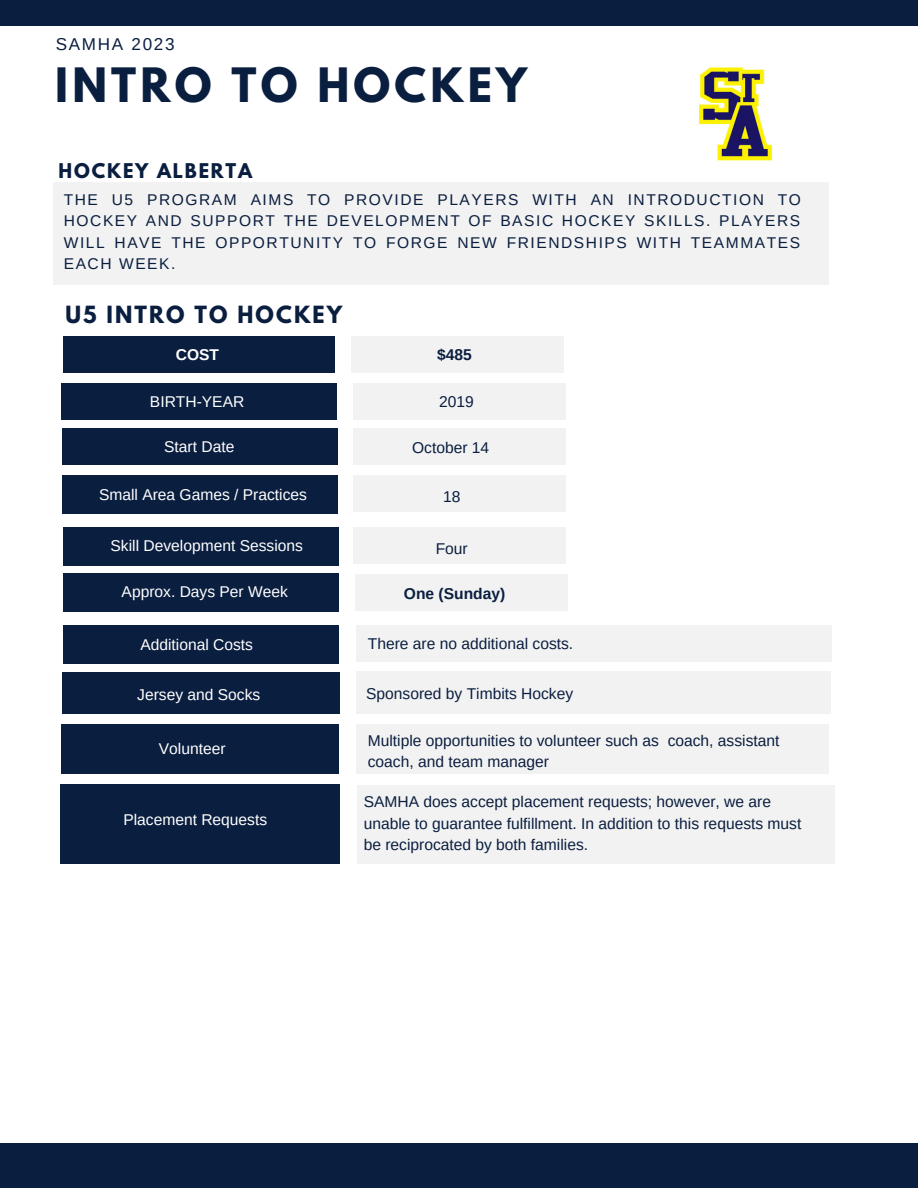
<style>
.page{position:relative;width:918px;height:1188px;background:#fff}
.page>*{position:absolute;margin:0;border:0;box-sizing:border-box;transform-origin:0 0}
.t1{font:700 42px "League Spartan";letter-spacing:.1em;color:#0a1e3f}
.t2{font:700 21px "League Spartan";letter-spacing:.1em;color:#0a1e3f}
.t3{font:700 18px "League Spartan";letter-spacing:.1em;color:#0a1e3f}
.t4{font:17.1px "Arimo";letter-spacing:.1em;color:#0a1e3f}
.t5{font:15.6px/21.3px "Arimo";color:#0a1e3f;text-align:justify}
.t6{font:15.6px "Arimo";color:#fff}
.t7{font:700 15.6px "Arimo";color:#0a1e3f}
.t8{font:700 15.6px "Arimo";color:#fff}
</style>
<div class="page">
<div style="left:0;top:0;width:918px;height:26px;background:#0a1e3f"></div>
<div style="left:53px;top:182px;width:776px;height:102px;background:#f2f2f2"></div>
<div style="left:351px;top:336px;width:213px;height:37px;background:#f2f2f2"></div>
<div style="left:62px;top:476px;width:275px;height:38px;background:#0a1e3f"></div>
<div style="left:63px;top:527px;width:276px;height:39px;background:#0a1e3f"></div>
<div style="left:63px;top:573px;width:276px;height:38px;background:#0a1e3f"></div>
<div style="left:63px;top:672px;width:276px;height:42px;background:#0a1e3f"></div>
<div style="left:63px;top:336px;width:272px;height:37px;background:#0a1e3f"></div>
<div style="left:63px;top:626px;width:275px;height:38px;background:#0a1e3f"></div>
<div style="left:61px;top:724px;width:277px;height:49px;background:#0a1e3f"></div>
<div style="left:61px;top:785px;width:278px;height:79px;background:#0a1e3f"></div>
<div style="left:0;top:1144px;width:918px;height:44px;background:#0a1e3f"></div>
<div style="left:354px;top:476px;width:212px;height:36px;background:#f2f2f2"></div>
<div style="left:353px;top:527px;width:213px;height:37px;background:#f2f2f2"></div>
<div style="left:355px;top:574px;width:212px;height:37px;background:#f2f2f2"></div>
<div style="left:356px;top:626px;width:475px;height:36px;background:#f2f2f2"></div>
<div style="left:356px;top:672px;width:475px;height:41px;background:#f2f2f2"></div>
<div style="left:356px;top:724px;width:473px;height:49px;background:#f2f2f2"></div>
<div style="left:357px;top:785px;width:477px;height:79px;background:#f2f2f2"></div>
<img style="left:699px;top:67px;width:73px;height:94px">
<div style="left:353px;top:428px;width:213px;height:36px;background:#f2f2f2"></div>
<div style="left:63px;top:428px;width:274px;height:37px;background:#0a1e3f"></div>
<div style="left:353px;top:383px;width:213px;height:37px;background:#f2f2f2"></div>
<div style="left:61px;top:384px;width:276px;height:36px;background:#0a1e3f"></div>
<p class="t4" style="left:56px;top:34px;width:120px">SAMHA 2023</p>
<p class="t1" style="left:55px;top:65px;width:473px">INTRO TO HOCKEY</p>
<p class="t3" style="left:59px;top:162px;width:195px">HOCKEY ALBERTA</p>
<p class="t5" style="left:64px;top:189px;width:739px">THE U5 PROGRAM AIMS TO PROVIDE PLAYERS WITH AN INTRODUCTION TO HOCKEY AND SUPPORT THE DEVELOPMENT OF BASIC HOCKEY SKILLS. PLAYERS WILL HAVE THE OPPORTUNITY TO FORGE NEW FRIENDSHIPS WITH TEAMMATES EACH WEEK.</p>
<p class="t2" style="left:65px;top:304px;width:278px">U5 INTRO TO HOCKEY</p>
<p class="t8" style="left:176px;top:346px;width:45px">COST</p>
<p class="t7" style="left:437px;top:346px;width:36px">$485</p>
<p class="t6" style="left:150px;top:393px;width:96px">BIRTH-YEAR</p>
<p class="t5" style="left:439px;top:391px;width:36px">2019</p>
<p class="t5" style="left:412px;top:437px;width:79px">October 14</p>
<p class="t6" style="left:164px;top:437px;width:72px">Start Date</p>
<p class="t6" style="left:99px;top:486px;width:209px">Small Area Games / Practices</p>
<p class="t6" style="left:111px;top:537px;width:194px">Skill Development Sessions</p>
<p class="t6" style="left:122px;top:583px;width:168px">Approx. Days Per Week</p>
<p class="t6" style="left:140px;top:636px;width:114px">Additional Costs</p>
<p class="t6" style="left:137px;top:686px;width:125px">Jersey and Socks</p>
<p class="t6" style="left:161px;top:735px;width:96px">Gam Length</p>
<p class="t6" style="left:185px;top:734px;width:46px">Bench</p>
<p class="t6" style="left:176px;top:735px;width:57px">Officials</p>
<p class="t6" style="left:159px;top:740px;width:68px">Volunteer</p>
<p class="t6" style="left:123px;top:811px;width:145px">Placement Requests</p>
<p class="t5" style="left:443px;top:486px;width:19px">18</p>
<p class="t5" style="left:436px;top:538px;width:34px">Four</p>
<p class="t7" style="left:404px;top:585px;width:103px">One (Sunday)</p>
<p class="t5" style="left:368px;top:632px;width:207px">There are no additional costs.</p>
<p class="t5" style="left:366px;top:683px;width:209px">Sponsored by Timbits Hockey</p>
<p class="t5" style="left:368px;top:730px;width:413px">Multiple opportunities to volunteer such as coach, assistant</p>
<p class="t5" style="left:368px;top:751px;width:183px">coach, and team manager</p>
<p class="t5" style="left:364px;top:791px;width:439px;text-align:left">SAMHA does accept placement requests; however, we are unable to guarantee fulfillment. In addition to this requests must be reciprocated by both families.</p>
</div>
